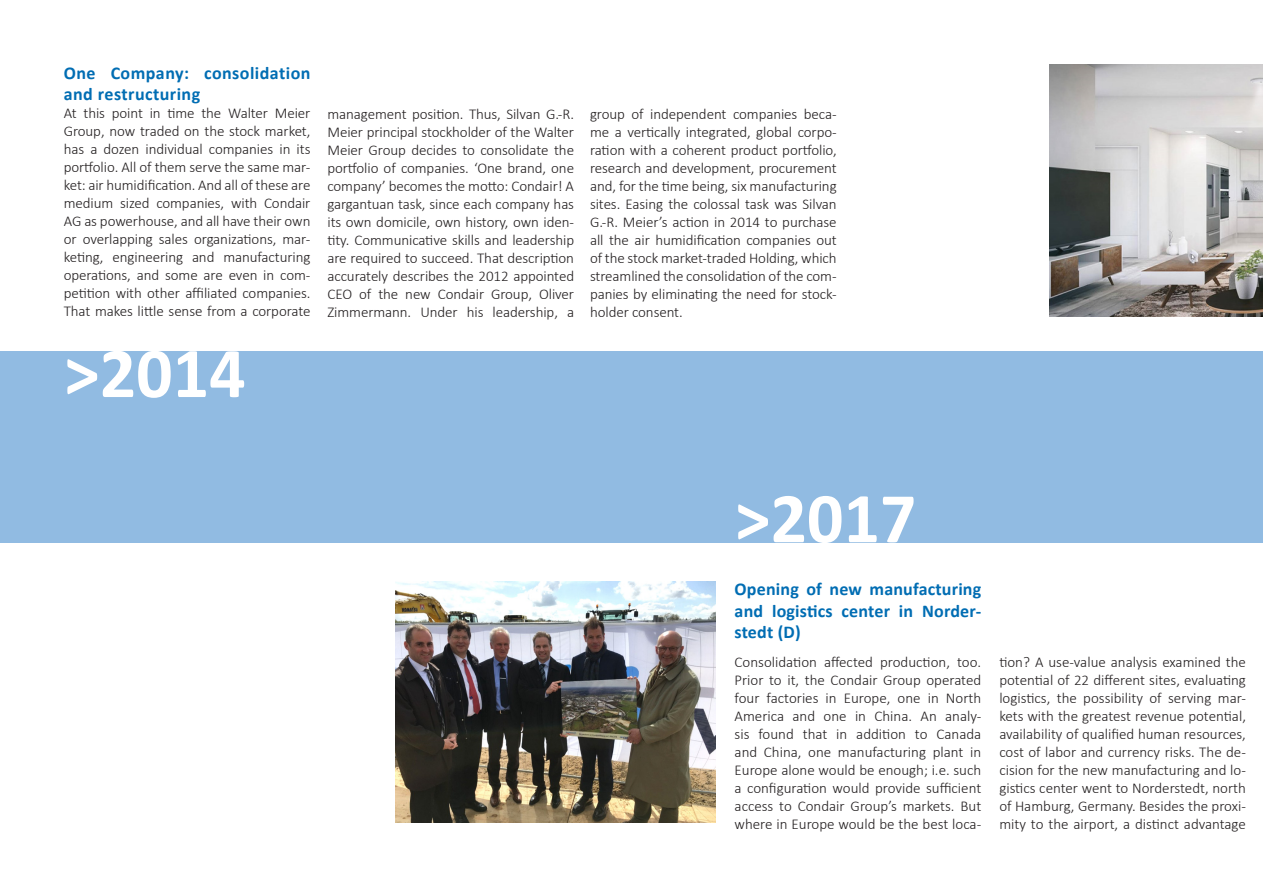
<style>
.page{position:relative;width:1263px;height:893px;background:#fff}
.page>*{position:absolute;margin:0;border:0;box-sizing:border-box;transform-origin:0 0}
.t1{font:700 72px "Calibri";color:#fff}
.Head_blue{font:700 18px/21.6px "Calibri";letter-spacing:.01em;color:#016db3}
.Text_body{font:300 15px/18px "Calibri";letter-spacing:-.005em;color:#231f20;text-align:justify}
</style>
<div class="page">
<div style="left:0;top:351px;width:1263px;height:191px;background:#91bbe2"></div>
<img style="left:1050px;top:64px;width:213px;height:252px">
<img style="left:395px;top:582px;width:321px;height:240px">
<p class="Head_blue" style="left:64px;top:62px;width:248px">One Company: consolidation and restructuring</p>
<p class="Text_body" style="left:64px;top:104px;width:248px">At this point in time the Walter Meier Group, now traded on the stock market, has a dozen individual companies in its portfolio. All of them serve the same mar&shy;ket: air humidification. And all of these are medium sized companies, with Condair AG as powerhouse, and all have their own or overlapping sales organizations, mar&shy;keting, engineering and manufacturing operations, and some are even in com&shy;petition with other affiliated companies.<br>That makes little sense from a corporate</p>
<p class="t1" style="left:64px;top:322px;width:183px">&gt;2014</p>
<p class="Text_body" style="left:327px;top:105px;width:248px">management position. Thus, Silvan G.-R.<br>Meier principal stockholder of the Walter Meier Group decides to consolidate the portfolio of companies. ‘One brand, one company’ becomes the motto: Condair! A gargantuan task, since each company has its own domicile, own history, own iden&shy;tity. Communicative skills and leadership are required to succeed. That description accurately describes the 2012 appointed CEO of the new Condair Group, Oliver Zimmermann. Under his leadership, a</p>
<p class="Text_body" style="left:590px;top:105px;width:248px">group of independent companies beca&shy;me a vertically integrated, global corpo&shy;ration with a coherent product portfolio, research and development, procurement and, for the time being, six manufacturing sites. Easing the colossal task was Silvan G.-R. Meier’s action in 2014 to purchase all the air humidification companies out of the stock market-traded Holding, which streamlined the consolidation of the com&shy;panies by eliminating the need for stock&shy;holder consent.</p>
<p class="t1" style="left:735px;top:467px;width:183px">&gt;2017</p>
<p class="Head_blue" style="left:735px;top:578px;width:248px;text-align:justify">Opening of new manufacturing and logistics center in Norder&shy;stedt (D)</p>
<p class="Text_body" style="left:735px;top:653px;width:248px">Consolidation affected production, too.<br>Prior to it, the Condair Group operated four factories in Europe, one in North America and one in China. An analy&shy;sis found that in addition to Canada and China, one manufacturing plant in Europe alone would be enough; i.e. such a configuration would provide sufficient access to Condair Group’s markets. But where in Europe would be the best loca-</p>
<p class="Text_body" style="left:999px;top:653px;width:248px">tion? A use-value analysis examined the potential of 22 different sites, evaluating logistics, the possibility of serving mar&shy;kets with the greatest revenue potential, availability of qualified human resources, cost of labor and currency risks. The de&shy;cision for the new manufacturing and lo&shy;gistics center went to Norderstedt, north of Hamburg, Germany. Besides the proxi&shy;mity to the airport, a distinct advantage</p>
</div>
